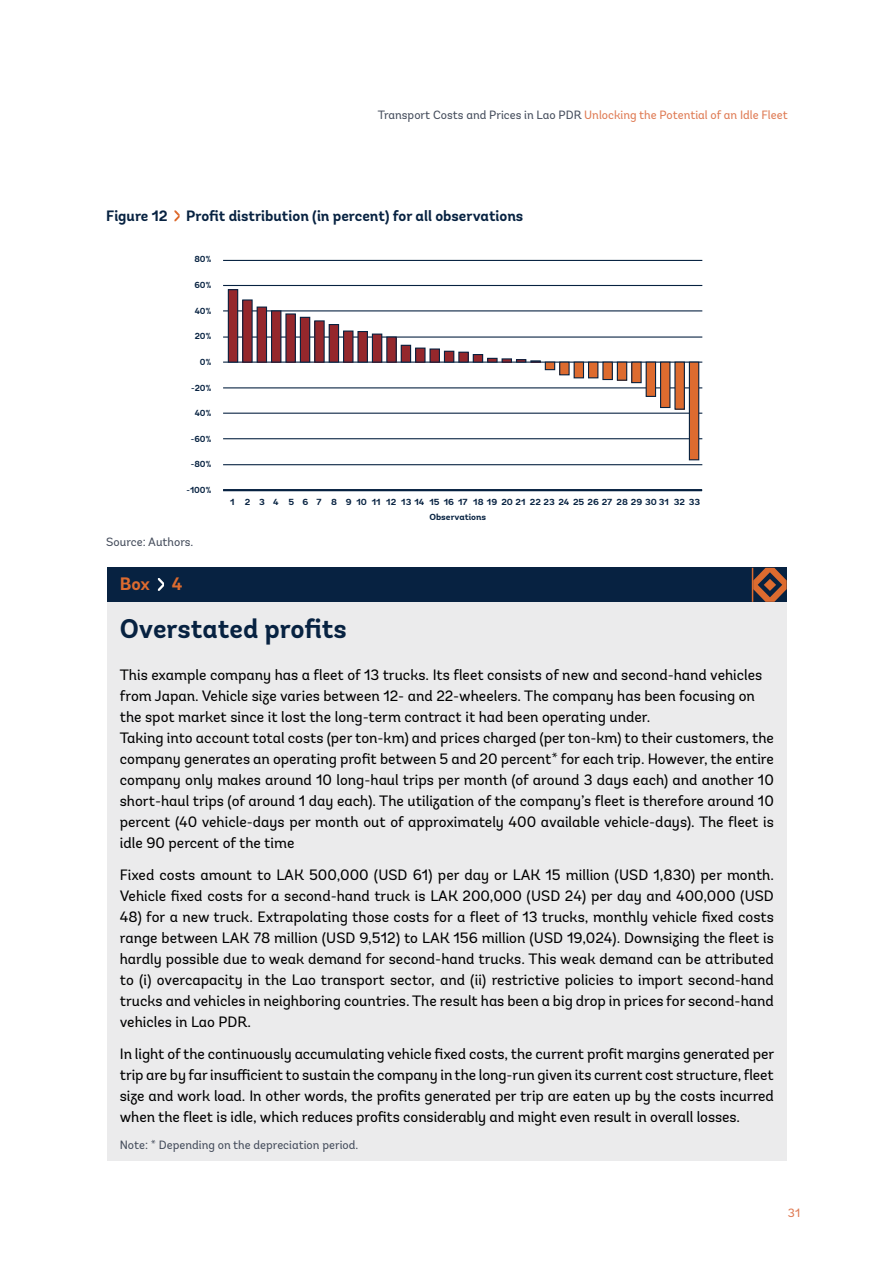
<style>
.page{position:relative;width:893px;height:1263px;background:#fff}
.page>*{position:absolute;margin:0;border:0;box-sizing:border-box;transform-origin:0 0}
.t1{font:700 27px "Andes";color:#072241}
.t2{font:700 18px "Andes";color:#dd6b2f}
.t3{font:15px/21px "Andes";color:#000}
.t4{font:700 15px "Andes";color:#072241}
.t5{font:12px "Andes";color:#df7b54}
.t6{font:12px "Andes";color:#464e5d}
.t7{font:700 8.85px "Andes";color:#072241;scale:1.07 1}
.t8{font:700 8.85px "Andes";color:#072241}
.s1{color:#464e5d}
</style>
<div class="page">
<svg style="left:174px;top:210px;width:6px;height:11px"></svg>
<hr style="left:223px;top:464px;width:479px;height:1px;background:#072241">
<hr style="left:223px;top:438px;width:479px;height:1px;background:#072241">
<hr style="left:223px;top:413px;width:479px;height:1px;background:#072241">
<hr style="left:223px;top:387px;width:479px;height:1px;background:#072241">
<hr style="left:223px;top:362px;width:479px;height:1px;background:#072241">
<hr style="left:223px;top:336px;width:479px;height:2px;background:#072241">
<hr style="left:223px;top:310px;width:479px;height:1px;background:#072241">
<hr style="left:223px;top:285px;width:479px;height:1px;background:#072241">
<hr style="left:223px;top:260px;width:479px;height:1px;background:#072241">
<div style="left:228px;top:290px;width:10px;height:72px;background:#95272c"></div>
<div style="left:228px;top:289px;width:10px;height:74px;border:1px solid #072241"></div>
<div style="left:243px;top:300px;width:9px;height:62px;background:#95272c"></div>
<div style="left:242px;top:299px;width:11px;height:64px;border:1px solid #072241"></div>
<div style="left:257px;top:307px;width:9px;height:55px;background:#95272c"></div>
<div style="left:257px;top:306px;width:10px;height:57px;border:1px solid #072241"></div>
<div style="left:272px;top:311px;width:9px;height:51px;background:#95272c"></div>
<div style="left:271px;top:310px;width:10px;height:53px;border:1px solid #072241"></div>
<div style="left:286px;top:314px;width:9px;height:48px;background:#95272c"></div>
<div style="left:285px;top:313px;width:11px;height:50px;border:1px solid #072241"></div>
<div style="left:300px;top:317px;width:10px;height:45px;background:#95272c"></div>
<div style="left:300px;top:317px;width:10px;height:46px;border:1px solid #072241"></div>
<div style="left:315px;top:321px;width:9px;height:41px;background:#95272c"></div>
<div style="left:314px;top:320px;width:11px;height:43px;border:1px solid #072241"></div>
<div style="left:329px;top:325px;width:10px;height:37px;background:#95272c"></div>
<div style="left:329px;top:324px;width:10px;height:39px;border:1px solid #072241"></div>
<div style="left:344px;top:331px;width:9px;height:31px;background:#95272c"></div>
<div style="left:343px;top:330px;width:10px;height:33px;border:1px solid #072241"></div>
<div style="left:358px;top:331px;width:9px;height:31px;background:#95272c"></div>
<div style="left:357px;top:331px;width:11px;height:32px;border:1px solid #072241"></div>
<div style="left:372px;top:334px;width:10px;height:28px;background:#95272c"></div>
<div style="left:372px;top:334px;width:10px;height:29px;border:1px solid #072241"></div>
<div style="left:387px;top:337px;width:9px;height:25px;background:#95272c"></div>
<div style="left:386px;top:336px;width:11px;height:27px;border:1px solid #072241"></div>
<div style="left:401px;top:345px;width:10px;height:17px;background:#95272c"></div>
<div style="left:401px;top:345px;width:10px;height:18px;border:1px solid #072241"></div>
<div style="left:416px;top:348px;width:9px;height:14px;background:#95272c"></div>
<div style="left:415px;top:348px;width:11px;height:15px;border:1px solid #072241"></div>
<div style="left:430px;top:349px;width:9px;height:13px;background:#95272c"></div>
<div style="left:429px;top:348px;width:11px;height:15px;border:1px solid #072241"></div>
<div style="left:444px;top:351px;width:10px;height:11px;background:#95272c"></div>
<div style="left:444px;top:351px;width:10px;height:12px;border:1px solid #072241"></div>
<div style="left:459px;top:352px;width:9px;height:10px;background:#95272c"></div>
<div style="left:458px;top:352px;width:11px;height:11px;border:1px solid #072241"></div>
<div style="left:473px;top:355px;width:10px;height:7px;background:#95272c"></div>
<div style="left:473px;top:354px;width:10px;height:9px;border:1px solid #072241"></div>
<div style="left:487px;top:358px;width:11px;height:5px;border:1px solid #072241"></div>
<svg style="left:488px;top:358px;width:53px;height:5px"></svg>
<div style="left:545px;top:362px;width:10px;height:8px;background:#dd6b2f"></div>
<div style="left:545px;top:362px;width:10px;height:8px;border:1px solid #072241"></div>
<div style="left:560px;top:362px;width:9px;height:13px;background:#dd6b2f"></div>
<div style="left:559px;top:362px;width:11px;height:13px;border:1px solid #072241"></div>
<div style="left:574px;top:362px;width:9px;height:16px;background:#dd6b2f"></div>
<div style="left:574px;top:362px;width:10px;height:16px;border:1px solid #072241"></div>
<div style="left:589px;top:362px;width:9px;height:16px;background:#dd6b2f"></div>
<div style="left:588px;top:362px;width:10px;height:16px;border:1px solid #072241"></div>
<div style="left:603px;top:362px;width:9px;height:17px;background:#dd6b2f"></div>
<div style="left:602px;top:362px;width:11px;height:18px;border:1px solid #072241"></div>
<div style="left:617px;top:362px;width:10px;height:18px;background:#dd6b2f"></div>
<div style="left:617px;top:362px;width:10px;height:19px;border:1px solid #072241"></div>
<div style="left:632px;top:362px;width:9px;height:21px;background:#dd6b2f"></div>
<div style="left:631px;top:362px;width:11px;height:21px;border:1px solid #072241"></div>
<div style="left:646px;top:362px;width:9px;height:34px;background:#dd6b2f"></div>
<div style="left:646px;top:362px;width:10px;height:35px;border:1px solid #072241"></div>
<div style="left:661px;top:362px;width:9px;height:45px;background:#dd6b2f"></div>
<div style="left:660px;top:362px;width:10px;height:46px;border:1px solid #072241"></div>
<div style="left:675px;top:362px;width:9px;height:47px;background:#dd6b2f"></div>
<div style="left:674px;top:362px;width:11px;height:48px;border:1px solid #072241"></div>
<div style="left:689px;top:362px;width:10px;height:98px;background:#dd6b2f"></div>
<div style="left:689px;top:362px;width:10px;height:98px;border:1px solid #072241"></div>
<hr style="left:223px;top:489px;width:479px;height:2px;background:#072241">
<div style="left:107px;top:600px;width:680px;height:561px;background:#ebebec"></div>
<div style="left:107px;top:568px;width:680px;height:34px;background:#072241"></div>
<svg style="left:158px;top:578px;width:6px;height:13px"></svg>
<svg style="left:753px;top:568px;width:34px;height:34px"></svg>
<hr style="left:752px;top:568px;width:1px;height:34px;background:#dd6b2f">
<p class="t5" style="left:378px;top:108px;width:411px"><span class="s1">Transport Costs and Prices in Lao PDR</span> Unlocking the Potential of an Idle Fleet</p>
<p class="t4" style="left:106px;top:207px;width:419px">Figure 12 Profit distribution (in percent) for all observations</p>
<p class="t8" style="left:194px;top:254px;width:18px">80%</p>
<p class="t8" style="left:194px;top:279px;width:18px">60%</p>
<p class="t8" style="left:195px;top:305px;width:18px">40%</p>
<p class="t8" style="left:195px;top:331px;width:18px">20%</p>
<p class="t8" style="left:200px;top:356px;width:13px">0%</p>
<p class="t8" style="left:191px;top:382px;width:22px">-20%</p>
<p class="t8" style="left:195px;top:408px;width:18px">40%</p>
<p class="t8" style="left:191px;top:433px;width:22px">-60%</p>
<p class="t8" style="left:191px;top:459px;width:22px">-80%</p>
<p class="t8" style="left:187px;top:484px;width:26px">-100%</p>
<p class="t7" style="left:429px;top:512px;width:55px">Observations</p>
<p class="t7" style="left:230px;top:497px;width:441px">1 2 3 4 5 6 7 8 9 10 11 12 1314 15 16 17 1819 2021 222324252627 28293031 3233</p>
<p class="t6" style="left:106px;top:535px;width:89px">Source: Authors.</p>
<p class="t2" style="left:120px;top:572px;width:64px">Box 4</p>
<h1 class="t1" style="left:120px;top:611px;width:229px">Overstated profits</h1>
<p class="t3" style="left:120px;top:664px;width:656px">This example company has a fleet of 13 trucks. Its fleet consists of new and second-hand vehicles from Japan. Vehicle size varies between 12- and 22-wheelers. The company has been focusing on the spot market since it lost the long-term contract it had been operating under.<br>Taking into account total costs (per ton-km) and prices charged (per ton-km) to their customers, the company generates an operating profit between 5 and 20 percent* for each trip. However, the entire company only makes around 10 long-haul trips per month (of around 3 days each) and another 10 short-haul trips (of around 1 day each). The utilization of the company’s fleet is therefore around 10 percent (40 vehicle-days per month out of approximately 400 available vehicle-days). The fleet is idle 90 percent of the time</p>
<p class="t3" style="left:120px;top:864px;width:656px">Fixed costs amount to LAK 500,000 (USD 61) per day or LAK 15 million (USD 1,830) per month.<br>Vehicle fixed costs for a second-hand truck is LAK 200,000 (USD 24) per day and 400,000 (USD</p>
<p class="t3" style="left:120px;top:906px;width:656px;text-align:justify">48) for a new truck. Extrapolating those costs for a fleet of 13 trucks, monthly vehicle fixed costs range between LAK 78 million (USD 9,512) to LAK 156 million (USD 19,024). Downsizing the fleet is hardly possible due to weak demand for second-hand trucks. This weak demand can be attributed to (i) overcapacity in the Lao transport sector, and (ii) restrictive policies to import second-hand trucks and vehicles in neighboring countries. The result has been a big drop in prices for second-hand vehicles in Lao PDR.</p>
<p class="t3" style="left:120px;top:1043px;width:656px;text-align:justify">In light of the continuously accumulating vehicle fixed costs, the current profit margins generated per trip are by far insufficient to sustain the company in the long-run given its current cost structure, fleet size and work load. In other words, the profits generated per trip are eaten up by the costs incurred when the fleet is idle, which reduces profits considerably and might even result in overall losses.</p>
<p class="t6" style="left:120px;top:1137px;width:240px">Note: * Depending on the depreciation period.</p>
<p class="t5" style="left:788px;top:1206px;width:14px">31</p>
</div>
